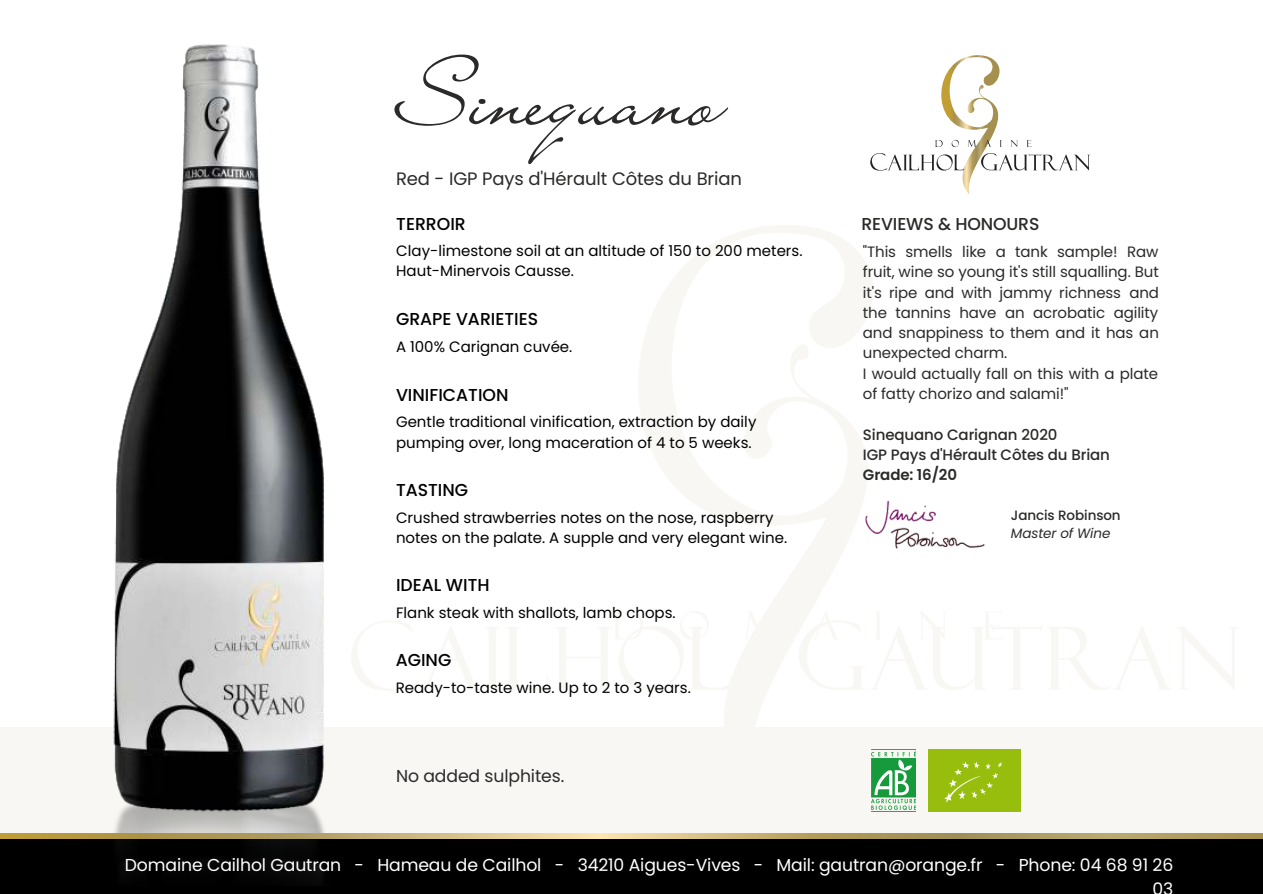
<style>
.page{position:relative;width:1263px;height:894px;background:#fff}
.page>*{position:absolute;margin:0;border:0;box-sizing:border-box;transform-origin:0 0}
.t1{font:87px "Liana";color:#2b2a29}
.t2{font:18px "Poppins";letter-spacing:-.005em;color:#2b2a29}
.t3{font:17.25px/23.5px "Poppins";letter-spacing:-.005em;color:#fff;text-align:right}
.t4{font:500 17.25px "Poppins";color:#000}
.t5{font:17.25px "Poppins";letter-spacing:-.005em;color:#2b2a29}
.t6{font:500 17.25px "Poppins";letter-spacing:-.005em;color:#2b2a29}
.t7{font:15px/20.2px "Poppins";color:#000}
.t8{font:15px/20.2px "Poppins";letter-spacing:-.005em;color:#2b2a29}
.t9{font:500 15px/20.2px "Poppins";letter-spacing:-.005em;color:#2b2a29}
.t10{font:600 15px "Poppins";letter-spacing:-.005em;color:#2b2a29}
.t11{font:500 13.5px "Poppins";letter-spacing:-.005em;color:#2b2a29}
.t12{font:italic 13.5px "Poppins";letter-spacing:-.005em;color:#2b2a29}
</style>
<div class="page">
<div style="left:0;top:727px;width:1263px;height:120px;background:#f8f7f4"></div>
<div style="left:0;top:837px;width:1263px;height:56px;background:#000"></div>
<svg style="left:870px;top:55px;width:220px;height:139px"></svg>
<hr style="left:0;top:727px;width:1263px;height:1px;background:#f1f0e9">
<svg style="left:638px;top:225px;width:235px;height:502px"></svg>
<svg style="left:351px;top:610px;width:380px;height:80px"></svg>
<svg style="left:744px;top:611px;width:34px;height:28px"></svg>
<svg style="left:799px;top:611px;width:438px;height:79px"></svg>
<img style="left:100px;top:44px;width:240px;height:836px">
<svg style="left:0;top:833px;width:1263px;height:4px;background:#bea96b"></svg>
<img style="left:871px;top:749px;width:44px;height:61px">
<img style="left:928px;top:749px;width:92px;height:62px">
<img style="left:863px;top:495px;width:122px;height:63px">
<h1 class="t1" style="left:396px;top:41px;width:330px">Sinequano</h1>
<p class="t2" style="left:396px;top:166px;width:348px">Red - IGP Pays d'Hérault Côtes du Brian</p>
<p class="t4" style="left:396px;top:211px;width:71px">TERROIR</p>
<p class="t7" style="left:396px;top:241px;width:408px">Clay-limestone soil at an altitude of 150 to 200 meters.<br>Haut-Minervois Causse.</p>
<p class="t4" style="left:396px;top:307px;width:144px">GRAPE VARIETIES</p>
<p class="t7" style="left:396px;top:336px;width:178px">A 100% Carignan cuvée.</p>
<p class="t4" style="left:396px;top:382px;width:114px">VINIFICATION</p>
<p class="t7" style="left:396px;top:412px;width:362px">Gentle traditional vinification, extraction by daily pumping over, long maceration of 4 to 5 weeks.</p>
<p class="t4" style="left:396px;top:478px;width:74px">TASTING</p>
<p class="t7" style="left:396px;top:507px;width:393px">Crushed strawberries notes on the nose, raspberry notes on the palate. A supple and very elegant wine.</p>
<p class="t4" style="left:396px;top:573px;width:95px">IDEAL WITH</p>
<p class="t7" style="left:396px;top:602px;width:281px">Flank steak with shallots, lamb chops.</p>
<p class="t4" style="left:396px;top:648px;width:57px">AGING</p>
<p class="t7" style="left:396px;top:677px;width:297px">Ready-to-taste wine. Up to 2 to 3 years.</p>
<p class="t5" style="left:396px;top:763px;width:170px">No added sulphites.</p>
<p class="t6" style="left:861px;top:211px;width:180px">REVIEWS &amp; HONOURS</p>
<p class="t8" style="left:863px;top:242px;width:298px">"This smells like a tank sample! Raw fruit, wine so young it's still squalling. But it's ripe and with jammy richness and the tannins have an acrobatic agility and snappiness to them and it has an unexpected charm.<br>I would actually fall on this with a plate of fatty chorizo and salami!"</p>
<p class="t9" style="left:863px;top:424px;width:249px">Sinequano Carignan 2020<br>IGP Pays d'Hérault Côtes du Brian</p>
<p class="t10" style="left:863px;top:464px;width:96px">Grade: 16/20</p>
<p class="t11" style="left:1011px;top:506px;width:111px">Jancis Robinson</p>
<p class="t12" style="left:1011px;top:524px;width:101px">Master of Wine</p>
<p class="t3" style="left:125px;top:852px;width:1050px">Domaine Cailhol Gautran - Hameau de Cailhol - 34210 Aigues-Vives - Mail: gautran@orange.fr - Phone: 04 68 91 26<br>03</p>
</div>
